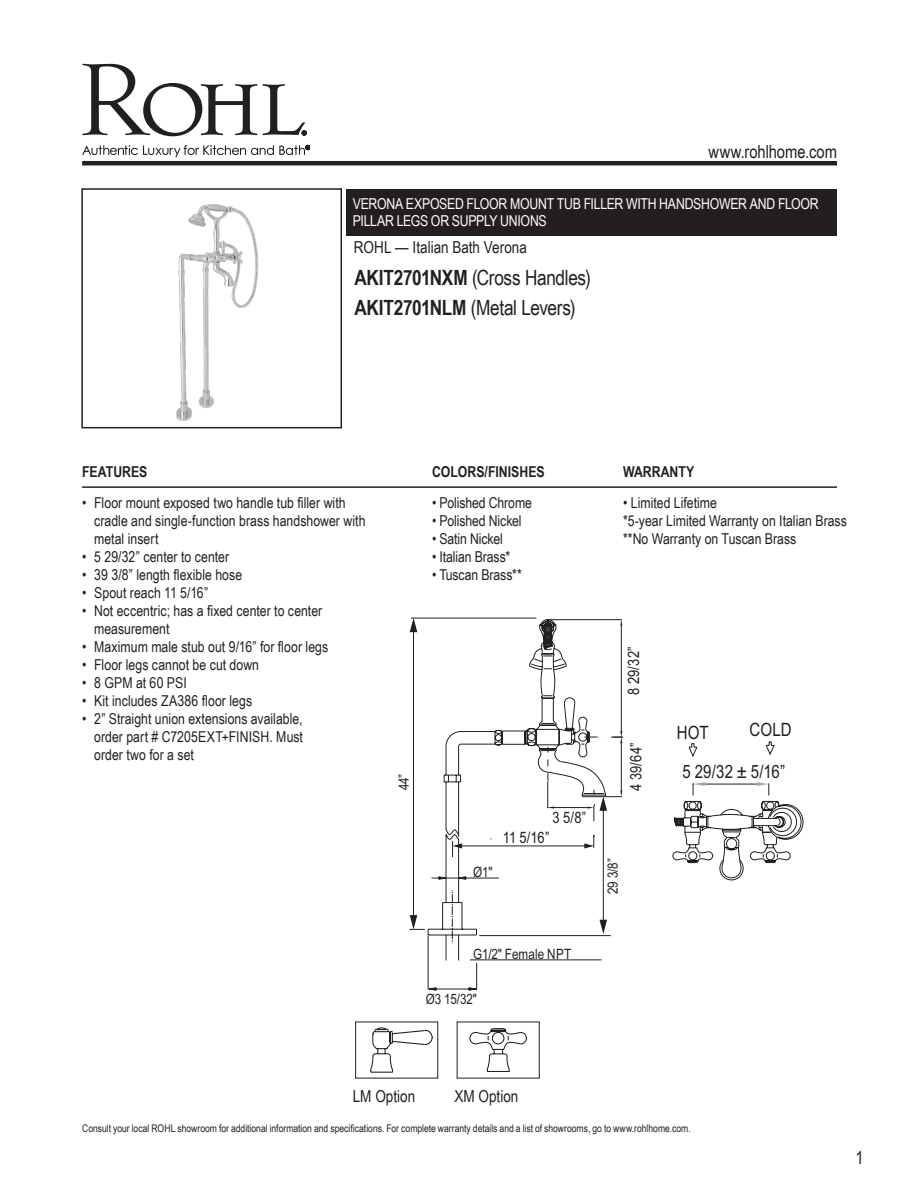
<style>
.page{position:relative;width:918px;height:1188px;background:#fff}
.page>*{position:absolute;margin:0;border:0;box-sizing:border-box;transform-origin:0 0}
.Product_Info_Nest{font:21px "Arial Narrow";letter-spacing:-.015em;color:#231f20}
.t1{font:18.45px "Arial Narrow";letter-spacing:.005em;color:#231f20}
.t2{font:18px "Arial Narrow";letter-spacing:-.005em;color:#231f20}
.t3{font:16.5px "Arial Narrow";color:#231f20}
.t4{font:15.75px "Arial Narrow";letter-spacing:.015em;color:#231f20}
.FEATURES{font:15px/18px "Arial Narrow";color:#231f20}
.Product_Title_Bar{font:15px/16.5px "Arial Narrow";letter-spacing:-.02em;color:#fff}
.Paragraph_Style_1{font:15px "Arial Narrow";letter-spacing:-.005em;color:#231f20}
.t5{font:700 15px "Arial Narrow";color:#231f20}
.t6{font:14.25px "Arial Narrow";letter-spacing:-.005em;color:#231f20}
.t7{font:10.5px "Arial Narrow";color:#231f20}
.s1{font-weight:700}
</style>
<div class="page">
<svg style="left:82px;top:64px;width:175px;height:72px"></svg>
<svg style="left:263px;top:84px;width:44px;height:51px"></svg>
<svg style="left:82px;top:145px;width:228px;height:12px"></svg>
<hr style="left:82px;top:161px;width:755px;height:4px;background:#231f20">
<hr style="left:82px;top:486px;width:755px;height:2px;background:#231f20">
<div style="left:346px;top:189px;width:491px;height:46px;background:#231f20"></div>
<img style="left:176px;top:204px;width:83px;height:217px">
<div style="left:81px;top:188px;width:261px;height:240px;border:2px solid #231f20"></div>
<hr style="left:413px;top:630px;width:1px;height:288px;background:#231f20">
<svg style="left:410px;top:915px;width:7px;height:14px"></svg>
<svg style="left:410px;top:618px;width:7px;height:14px"></svg>
<svg style="left:719px;top:867px;width:25px;height:14px"></svg>
<svg style="left:672px;top:840px;width:119px;height:27px"></svg>
<svg style="left:529px;top:619px;width:274px;height:221px"></svg>
<svg style="left:427px;top:724px;width:195px;height:267px"></svg>
<svg style="left:688px;top:741px;width:87px;height:16px"></svg>
<hr style="left:705px;top:784px;width:52px;height:1px;background:#231f20">
<svg style="left:757px;top:782px;width:12px;height:13px"></svg>
<svg style="left:693px;top:782px;width:12px;height:13px"></svg>
<svg style="left:469px;top:1028px;width:58px;height:44px"></svg>
<svg style="left:370px;top:1027px;width:63px;height:46px"></svg>
<p class="t2" style="left:709px;top:138px;width:130px">www.rohlhome.com</p>
<p class="Product_Title_Bar" style="left:353px;top:195px;width:467px">VERONA EXPOSED FLOOR MOUNT TUB FILLER WITH HANDSHOWER AND FLOOR<br>PILLAR LEGS OR SUPPLY UNIONS</p>
<p class="t3" style="left:354px;top:235px;width:175px">ROHL — Italian Bath Verona</p>
<p class="Product_Info_Nest" style="left:354px;top:262px;width:238px"><span class="s1">AKIT2701NXM</span> (Cross Handles)</p>
<p class="Product_Info_Nest" style="left:354px;top:292px;width:223px"><span class="s1">AKIT2701NLM</span> (Metal Levers)</p>
<p class="t5" style="left:82px;top:460px;width:67px">FEATURES</p>
<p class="t5" style="left:432px;top:460px;width:114px">COLORS/FINISHES</p>
<p class="t5" style="left:623px;top:460px;width:73px">WARRANTY</p>
<p class="FEATURES" style="left:623px;top:494px;width:95px">• Limited Lifetime</p>
<p class="FEATURES" style="left:623px;top:512px;width:225px">*5-year Limited Warranty on Italian Brass</p>
<p class="FEATURES" style="left:623px;top:530px;width:175px">**No Warranty on Tuscan Brass</p>
<p class="FEATURES" style="left:82px;top:494px;width:265px">• Floor mount exposed two handle tub filler with</p>
<p class="FEATURES" style="left:94px;top:512px;width:273px">cradle and single-function brass handshower with metal insert</p>
<p class="FEATURES" style="left:82px;top:548px;width:149px">• 5 29/32” center to center</p>
<p class="FEATURES" style="left:82px;top:566px;width:162px">• 39 3/8” length flexible hose</p>
<p class="FEATURES" style="left:82px;top:584px;width:128px">• Spout reach 11 5/16”</p>
<p class="FEATURES" style="left:94px;top:602px;width:230px;text-indent:-12px">• Not eccentric; has a fixed center to center measurement</p>
<p class="FEATURES" style="left:82px;top:638px;width:248px">• Maximum male stub out 9/16” for floor legs</p>
<p class="FEATURES" style="left:82px;top:656px;width:179px">• Floor legs cannot be cut down</p>
<p class="FEATURES" style="left:82px;top:674px;width:106px">• 8 GPM at 60 PSI</p>
<p class="FEATURES" style="left:82px;top:692px;width:172px">• Kit includes ZA386 floor legs</p>
<p class="FEATURES" style="left:82px;top:710px;width:222px">• 2” Straight union extensions available,</p>
<p class="FEATURES" style="left:94px;top:728px;width:210px">order part # C7205EXT+FINISH. Must</p>
<p class="FEATURES" style="left:94px;top:746px;width:101px">order two for a set</p>
<p class="Paragraph_Style_1" style="left:432px;top:492px;width:102px">• Polished Chrome</p>
<p class="Paragraph_Style_1" style="left:432px;top:510px;width:91px">• Polished Nickel</p>
<p class="Paragraph_Style_1" style="left:432px;top:528px;width:72px">• Satin Nickel</p>
<p class="Paragraph_Style_1" style="left:432px;top:546px;width:80px">• Italian Brass*</p>
<p class="Paragraph_Style_1" style="left:432px;top:564px;width:91px">• Tuscan Brass**</p>
<p class="t4" style="left:622px;top:695px;width:50px;rotate:-90deg">8 29/32”</p>
<p class="t1" style="left:677px;top:719px;width:33px">HOT</p>
<p class="t1" style="left:749px;top:716px;width:44px">COLD</p>
<p class="t1" style="left:682px;top:758px;width:104px">5 29/32 ± 5/16”</p>
<p class="t4" style="left:625px;top:791px;width:50px;rotate:-90deg">4 39/64”</p>
<p class="t6" style="left:393px;top:790px;width:18px;rotate:-90deg">44”</p>
<p class="t4" style="left:553px;top:806px;width:35px">3 5/8”</p>
<p class="t6" style="left:473px;top:861px;width:21px">Ø1"</p>
<p class="t4" style="left:503px;top:826px;width:48px">11 5/16”</p>
<p class="t6" style="left:473px;top:943px;width:100px">G1/2" Female NPT</p>
<p class="t6" style="left:426px;top:989px;width:53px">Ø3 15/32"</p>
<p class="t6" style="left:603px;top:894px;width:37px;rotate:-90deg">29 3/8”</p>
<p class="t3" style="left:353px;top:1084px;width:64px">LM Option</p>
<p class="t3" style="left:454px;top:1084px;width:66px">XM Option</p>
<p class="t7" style="left:82px;top:1121px;width:610px">Consult your local ROHL showroom for additional information and specifications. For complete warranty details and a list of showrooms, go to www.rohlhome.com.</p>
<p class="t2" style="left:855px;top:1145px;width:10px">1</p>
</div>
